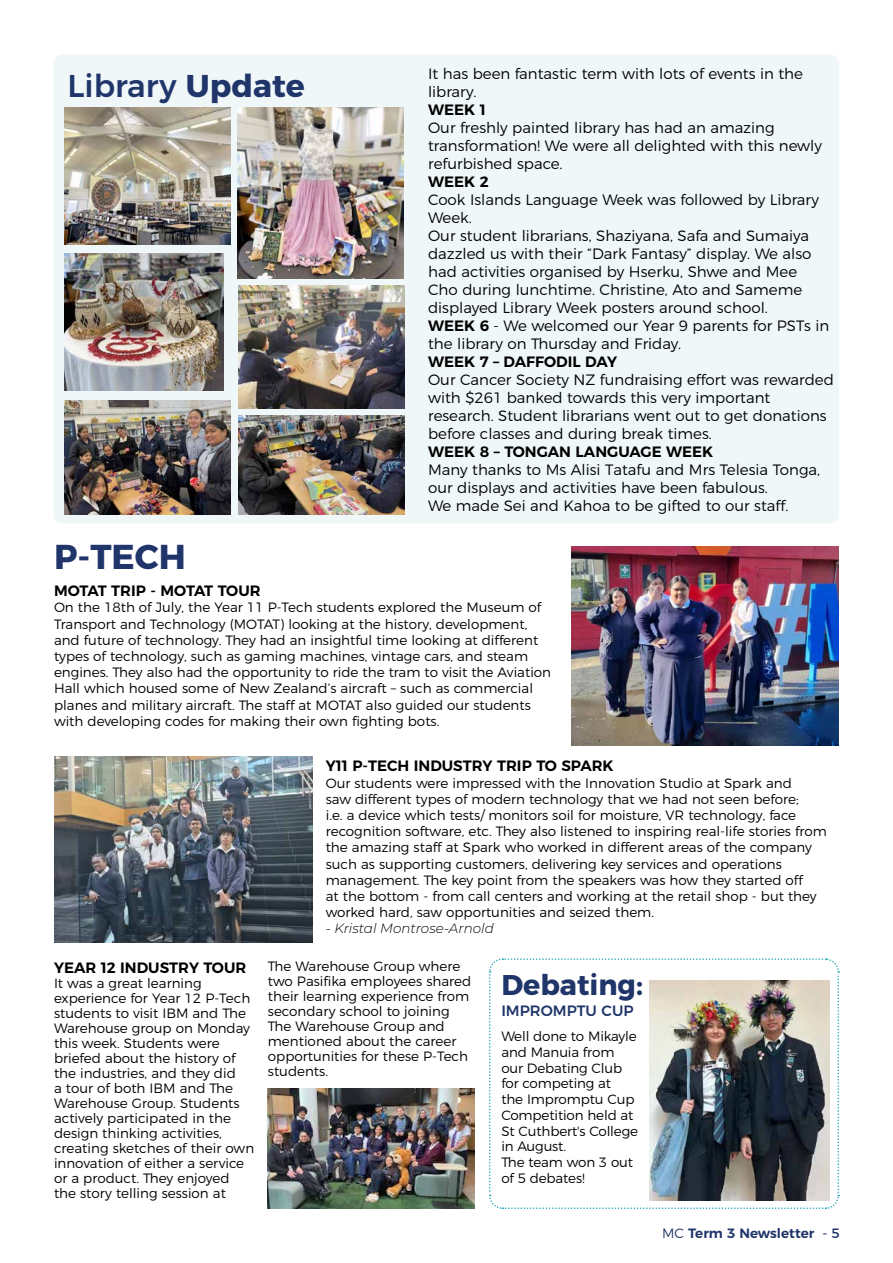
<style>
.page{position:relative;width:893px;height:1263px;background:#fff}
.page>*{position:absolute;margin:0;border:0;box-sizing:border-box;transform-origin:0 0}
.t1{font:700 34.5px "Montserrat";color:#20366a}
.t2{font:500 31.5px "Montserrat";color:#20366a}
.t3{font:700 28.5px "Montserrat";color:#20366a}
.t4{font:300 15px/18px "Montserrat";color:#000}
.t5{font:600 15px "Montserrat";color:#000}
.t6{font:500 15px "Montserrat";color:#20366a}
.t7{font:300 13.5px/15px "Montserrat";color:#000}
.t8{font:italic 300 13.5px "Montserrat";color:#000}
.t9{font:600 13.5px "Montserrat";color:#20366a}
.s1{font-weight:700}
.s2{font-weight:600}
.s3{font-weight:300}
.s4{font-weight:400}
</style>
<div class="page">
<svg style="left:489px;top:958px;width:351px;height:251px"></svg>
<div style="left:54px;top:54px;width:785px;height:469px;background:#f0f7f8;border-radius:9px"></div>
<img style="left:650px;top:980px;width:179px;height:220px">
<img style="left:54px;top:757px;width:259px;height:186px">
<img style="left:571px;top:546px;width:268px;height:199px">
<img style="left:268px;top:1089px;width:206px;height:120px">
<img style="left:238px;top:108px;width:166px;height:171px">
<img style="left:239px;top:285px;width:166px;height:123px">
<img style="left:64px;top:400px;width:166px;height:114px">
<img style="left:64px;top:108px;width:166px;height:136px">
<img style="left:239px;top:416px;width:166px;height:99px">
<img style="left:64px;top:254px;width:160px;height:137px">
<h2 class="t2" style="left:68px;top:60px;width:239px">Library <span class="s1">Update</span></h2>
<p class="t4" style="left:428px;top:63px;width:376px">It has been fantastic term with lots of events in the library.</p>
<p class="t5" style="left:428px;top:97px;width:59px">WEEK 1</p>
<p class="t4" style="left:428px;top:117px;width:395px">Our freshly painted library has had an amazing transformation! We were all delighted with this newly refurbished space.</p>
<p class="t5" style="left:428px;top:169px;width:62px">WEEK 2</p>
<p class="t4" style="left:428px;top:189px;width:403px">Cook Islands Language Week was followed by Library Week.<br>Our student librarians, Shaziyana, Safa and Sumaiya dazzled us with their “Dark Fantasy” display. We also had activities organised by Hserku, Shwe and Mee Cho during lunchtime. Christine, Ato and Sameme displayed Library Week posters around school.<br><span class="s2">WEEK 6</span> - We welcomed our Year 9 parents for PSTs in the library on Thursday and Friday.</p>
<p class="t5" style="left:428px;top:349px;width:190px">WEEK 7 – DAFFODIL DAY</p>
<p class="t4" style="left:428px;top:369px;width:407px">Our Cancer Society NZ fundraising effort was rewarded with $261 banked towards this very important research. Student librarians went out to get donations before classes and during break times.</p>
<p class="t5" style="left:428px;top:439px;width:287px">WEEK 8 – TONGAN LANGUAGE WEEK</p>
<p class="t4" style="left:428px;top:459px;width:394px">Many thanks to Ms Alisi Tatafu and Mrs Telesia Tonga, our displays and activities have been fabulous.<br>We made Sei and Kahoa to be gifted to our staff.</p>
<h1 class="t1" style="left:54px;top:529px;width:133px">P-TECH</h1>
<p class="t5" style="left:54px;top:579px;width:208px">MOTAT TRIP - MOTAT TOUR</p>
<p class="t7" style="left:54px;top:598px;width:499px;line-height:16.2px">On the 18th of July, the Year 11 P-Tech students explored the Museum of Transport and Technology (MOTAT) looking at the history, development, and future of technology. They had an insightful time looking at different types of technology, such as gaming machines, vintage cars, and steam engines. They also had the opportunity to ride the tram to visit the Aviation Hall which housed some of New Zealand’s aircraft – such as commercial planes and military aircraft. The staff at MOTAT also guided our students with developing codes for making their own fighting bots.</p>
<p class="t5" style="left:54px;top:955px;width:194px">YEAR 12 INDUSTRY TOUR</p>
<p class="t7" style="left:54px;top:974px;width:202px">It was a great learning experience for Year 12 P-Tech students to visit IBM and The<br>Warehouse group on Monday this week. Students were briefed about the history of the industries, and they did<br>a tour of both IBM and The<br>Warehouse Group. Students actively participated in the design thinking activities, creating sketches of their own innovation of either a service or a product. They enjoyed the story telling session at</p>
<p class="t5" style="left:326px;top:754px;width:289px">Y11 P-TECH INDUSTRY TRIP TO SPARK</p>
<p class="t7" style="left:326px;top:774px;width:503px;line-height:16.2px">Our students were impressed with the Innovation Studio at Spark and<br>saw different types of modern technology that we had not seen before;<br>i.e. a device which tests/ monitors soil for moisture, VR technology, face recognition software, etc. They also listened to inspiring real-life stories from the amazing staff at Spark who worked in different areas of the company such as supporting customers, delivering key services and operations management. The key point from the speakers was how they started off<br>at the bottom - from call centers and working at the retail shop - but they worked hard, saw opportunities and seized them.</p>
<p class="t8" style="left:326px;top:919px;width:170px">- Kristal Montrose-Arnold</p>
<p class="t7" style="left:268px;top:958px;width:205px">The Warehouse Group where two Pasifika employees shared their learning experience from secondary school to joining<br>The Warehouse Group and mentioned about the career opportunities for these P-Tech students.</p>
<h3 class="t3" style="left:501px;top:961px;width:143px">Debating:</h3>
<p class="t6" style="left:501px;top:998px;width:134px">IMPROMPTU CUP</p>
<p class="t7" style="left:501px;top:1027px;width:138px;line-height:15.8px">Well done to Mikayle and Manuia from our Debating Club for competing at<br>the Impromptu Cup<br>Competition held at<br>St Cuthbert's College in August.<br>The team won 3 out of 5 debates!</p>
<p class="t9" style="left:662px;top:1222px;width:179px"><span class="s3">MC</span> Term 3 Newsletter <span class="s4">- 5</span></p>
</div>
